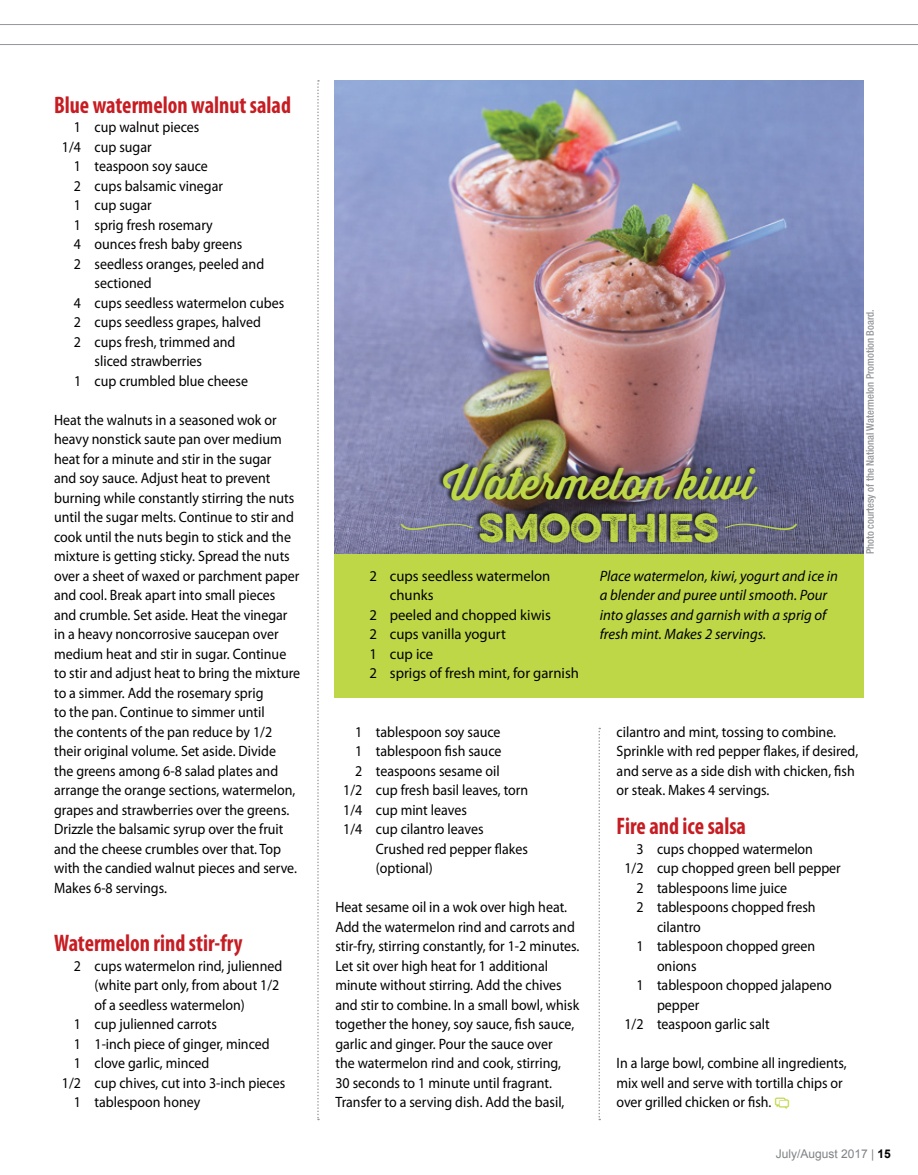
<style>
.page{position:relative;width:918px;height:1175px;background:#fff}
.page>*{position:absolute;margin:0;border:0;box-sizing:border-box;transform-origin:0 0}
.t1{font:500 43.5px "Thirsty Soft";color:#bed747}
.t2{font:36px "Eveleth Dot";color:#bed747}
.t3{font:700 condensed 24px "Myriad Pro";color:#c61d23;scale:.93 1}
.t4{font:15px/19.5px "Myriad Pro";color:#000;scale:.93 1}
.t5{font:italic 15px/19.5px "Myriad Pro";color:#000}
.t6{font:15px "Myriad Pro";color:#000}
.t7{font:12px "Arial";color:#808285}
.t8{font:500 condensed 10.5px "Helvetica Neue";color:#939598}
.s1{font-weight:700;color:#000}
</style>
<div class="page">
<hr style="left:0;top:44px;width:918px;height:1px;background:#939598">
<hr style="left:0;top:24px;width:918px;height:1px;background:#939598">
<svg style="left:317px;top:80px;width:2px;height:1040px"></svg>
<svg style="left:598px;top:727px;width:2px;height:393px"></svg>
<img style="left:334px;top:80px;width:530px;height:474px">
<div style="left:334px;top:554px;width:530px;height:143px;background:#bed747"></div>
<div style="left:437px;top:459px;width:321px;height:43px;background:#000;opacity:.75"></div>
<div style="left:474px;top:508px;width:244px;height:37px;background:#000;opacity:.75"></div>
<svg style="left:400px;top:515px;width:73px;height:23px;background:#7979a0"></svg>
<svg style="left:725px;top:515px;width:73px;height:23px;background:#656586"></svg>
<h3 class="t3" style="left:54px;top:90px;width:256px">Blue watermelon walnut salad</h3>
<p class="t4" style="left:62px;top:117px;width:149px;text-indent:12px">1 cup walnut pieces<br>1/4 cup sugar</p>
<p class="t4" style="left:74px;top:156px;width:146px">1 teaspoon soy sauce</p>
<p class="t4" style="left:74px;top:175px;width:162px">2 cups balsamic vinegar</p>
<p class="t4" style="left:74px;top:195px;width:85px">1 cup sugar</p>
<p class="t4" style="left:74px;top:214px;width:151px">1 sprig fresh rosemary</p>
<p class="t4" style="left:74px;top:234px;width:183px">4 ounces fresh baby greens</p>
<p class="t4" style="left:74px;top:253px;width:206px">2 seedless oranges, peeled and</p>
<p class="t4" style="left:95px;top:273px;width:63px">sectioned</p>
<p class="t4" style="left:74px;top:292px;width:228px">4 cups seedless watermelon cubes</p>
<p class="t4" style="left:74px;top:312px;width:203px">2 cups seedless grapes, halved</p>
<p class="t4" style="left:74px;top:331px;width:175px">2 cups fresh, trimmed and</p>
<p class="t4" style="left:95px;top:351px;width:117px">sliced strawberries</p>
<p class="t4" style="left:74px;top:370px;width:189px">1 cup crumbled blue cheese</p>
<p class="t4" style="left:54px;top:409px;width:266px">Heat the walnuts in a seasoned wok or heavy nonstick saute pan over medium heat for a minute and stir in the sugar<br>and soy sauce. Adjust heat to prevent burning while constantly stirring the nuts until the sugar melts. Continue to stir and cook until the nuts begin to stick and the mixture is getting sticky. Spread the nuts over a sheet of waxed or parchment paper and cool. Break apart into small pieces and crumble. Set aside. Heat the vinegar in a heavy noncorrosive saucepan over medium heat and stir in sugar. Continue to stir and adjust heat to bring the mixture to a simmer. Add the rosemary sprig<br>to the pan. Continue to simmer until<br>the contents of the pan reduce by 1/2 their original volume. Set aside. Divide<br>the greens among 6-8 salad plates and arrange the orange sections, watermelon, grapes and strawberries over the greens.<br>Drizzle the balsamic syrup over the fruit and the cheese crumbles over that. Top with the candied walnut pieces and serve.<br>Makes 6-8 servings.</p>
<h3 class="t3" style="left:54px;top:928px;width:204px">Watermelon rind stir-fry</h3>
<p class="t4" style="left:74px;top:955px;width:226px">2 cups watermelon rind, julienned</p>
<p class="t4" style="left:95px;top:975px;width:200px">(white part only, from about 1/2</p>
<p class="t4" style="left:95px;top:994px;width:163px">of a seedless watermelon)</p>
<p class="t4" style="left:74px;top:1014px;width:156px">1 cup julienned carrots</p>
<p class="t4" style="left:74px;top:1033px;width:212px">1 1-inch piece of ginger, minced</p>
<p class="t4" style="left:74px;top:1053px;width:147px">1 clove garlic, minced</p>
<p class="t4" style="left:62px;top:1072px;width:242px">1/2 cup chives, cut into 3-inch pieces</p>
<p class="t4" style="left:74px;top:1092px;width:137px">1 tablespoon honey</p>
<h1 class="t1" style="left:443px;top:452px;width:313px">Watermelon kiwi</h1>
<h2 class="t2" style="left:479px;top:500px;width:241px">SMOOTHIES</h2>
<p class="t6" style="left:369px;top:566px;width:183px">2 cups seedless watermelon</p>
<p class="t6" style="left:390px;top:586px;width:45px">chunks</p>
<p class="t6" style="left:369px;top:605px;width:183px">2 peeled and chopped kiwis</p>
<p class="t6" style="left:369px;top:625px;width:138px">2 cups vanilla yogurt</p>
<p class="t6" style="left:369px;top:644px;width:65px">1 cup ice</p>
<p class="t6" style="left:369px;top:664px;width:211px">2 sprigs of fresh mint, for garnish</p>
<p class="t5" style="left:600px;top:565px;width:240px">Place watermelon, kiwi, yogurt and ice in a blender and puree until smooth. Pour into glasses and garnish with a sprig of fresh mint. Makes 2 servings.</p>
<p class="t8" style="left:864px;top:554px;width:246px;rotate:-90deg">Photo courtesy of the National Watermelon Promotion Board.</p>
<p class="t4" style="left:355px;top:721px;width:158px">1 tablespoon soy sauce</p>
<p class="t4" style="left:355px;top:741px;width:159px">1 tablespoon fish sauce</p>
<p class="t4" style="left:355px;top:760px;width:157px">2 teaspoons sesame oil</p>
<p class="t4" style="left:343px;top:780px;width:200px">1/2 cup fresh basil leaves, torn</p>
<p class="t4" style="left:343px;top:799px;width:134px">1/4 cup mint leaves</p>
<p class="t4" style="left:343px;top:819px;width:152px">1/4 cup cilantro leaves</p>
<p class="t4" style="left:376px;top:838px;width:165px">Crushed red pepper flakes</p>
<p class="t4" style="left:376px;top:858px;width:63px">(optional)</p>
<p class="t4" style="left:335px;top:897px;width:264px">Heat sesame oil in a wok over high heat.<br>Add the watermelon rind and carrots and stir-fry, stirring constantly, for 1-2 minutes.<br>Let sit over high heat for 1 additional minute without stirring. Add the chives and stir to combine. In a small bowl, whisk together the honey, soy sauce, fish sauce, garlic and ginger. Pour the sauce over<br>the watermelon rind and cook, stirring,<br>30 seconds to 1 minute until fragrant.<br>Transfer to a serving dish. Add the basil,</p>
<p class="t4" style="left:617px;top:721px;width:261px">cilantro and mint, tossing to combine.<br>Sprinkle with red pepper flakes, if desired, and serve as a side dish with chicken, fish or steak. Makes 4 servings.</p>
<h3 class="t3" style="left:616px;top:811px;width:141px">Fire and ice salsa</h3>
<p class="t4" style="left:636px;top:838px;width:191px">3 cups chopped watermelon</p>
<p class="t4" style="left:624px;top:858px;width:234px">1/2 cup chopped green bell pepper</p>
<p class="t4" style="left:636px;top:877px;width:164px">2 tablespoons lime juice</p>
<p class="t4" style="left:636px;top:897px;width:194px">2 tablespoons chopped fresh</p>
<p class="t4" style="left:657px;top:916px;width:49px">cilantro</p>
<p class="t4" style="left:636px;top:936px;width:194px">1 tablespoon chopped green</p>
<p class="t4" style="left:657px;top:955px;width:44px">onions</p>
<p class="t4" style="left:636px;top:975px;width:212px">1 tablespoon chopped jalapeno</p>
<p class="t4" style="left:657px;top:994px;width:47px">pepper</p>
<p class="t4" style="left:624px;top:1014px;width:158px">1/2 teaspoon garlic salt</p>
<p class="t4" style="left:617px;top:1053px;width:249px">In a large bowl, combine all ingredients, mix well and serve with tortilla chips or over grilled chicken or fish.</p>
<p class="t7" style="left:776px;top:1145px;width:117px">July/August 2017 | <span class="s1">15</span></p>
</div>
